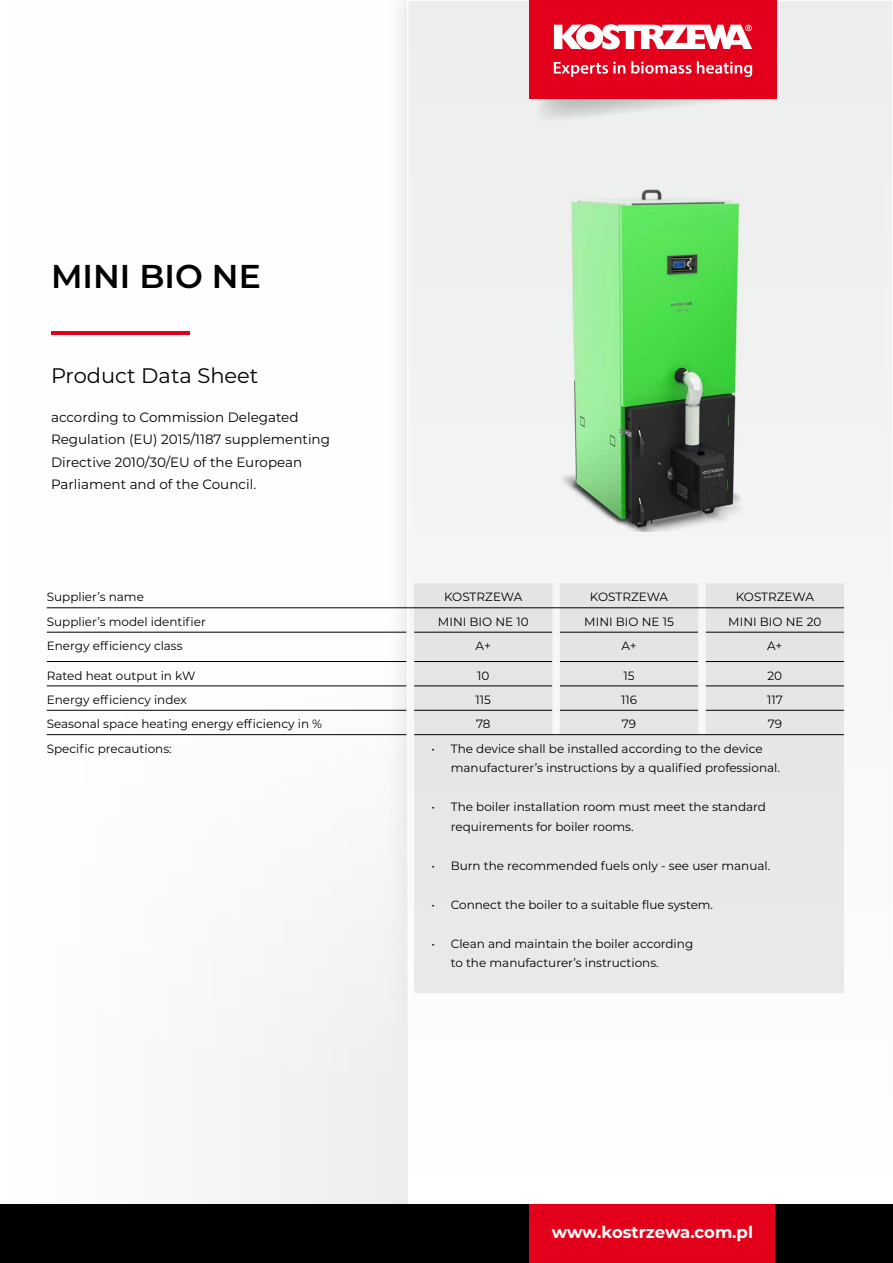
<style>
.page{position:relative;width:893px;height:1263px;background:#fff}
.page>*{position:absolute;margin:0;border:0;box-sizing:border-box;transform-origin:0 0}
.t1{font:600 33px "Montserrat";color:#000}
.t2{font:21px "Montserrat";color:#000}
.t3{font:700 16.5px "Montserrat";letter-spacing:-.005em;color:#fff}
.t4{font:13.5px/22.5px "Montserrat";color:#000}
.t5{font:12px/19.5px "Montserrat";color:#000}
</style>
<div class="page">
<div style="left:408px;top:0;width:485px;height:1204px;background:linear-gradient(to right,#f8f8f8,#f8f9f9)"></div>
<div style="left:0;top:1204px;width:893px;height:59px;background:#000"></div>
<div style="left:529px;top:1204px;width:246px;height:59px;background:#e2001a"></div>
<hr style="left:51px;top:331px;width:138px;height:4px;background:#e2001a">
<div style="left:414px;top:583px;width:430px;height:410px;background:#e6e7e7"></div>
<hr style="left:47px;top:661px;width:360px;height:1px;background:#000">
<hr style="left:414px;top:661px;width:138px;height:1px;background:#000">
<hr style="left:560px;top:661px;width:138px;height:1px;background:#000">
<hr style="left:706px;top:661px;width:138px;height:1px;background:#000">
<hr style="left:47px;top:686px;width:360px;height:1px;background:#000">
<hr style="left:414px;top:686px;width:138px;height:1px;background:#000">
<hr style="left:560px;top:686px;width:138px;height:1px;background:#000">
<hr style="left:706px;top:686px;width:138px;height:1px;background:#000">
<hr style="left:47px;top:710px;width:360px;height:1px;background:#000">
<hr style="left:414px;top:710px;width:138px;height:1px;background:#000">
<hr style="left:560px;top:710px;width:138px;height:1px;background:#000">
<hr style="left:706px;top:710px;width:138px;height:1px;background:#000">
<hr style="left:47px;top:632px;width:360px;height:1px;background:#000">
<hr style="left:414px;top:632px;width:138px;height:1px;background:#000">
<hr style="left:560px;top:632px;width:138px;height:1px;background:#000">
<hr style="left:706px;top:632px;width:138px;height:1px;background:#000">
<div style="left:552px;top:583px;width:8px;height:25px;background:#f6f6f6"></div>
<div style="left:698px;top:583px;width:8px;height:25px;background:#f6f6f6"></div>
<div style="left:844px;top:583px;width:7px;height:25px;background:#f6f6f6"></div>
<div style="left:552px;top:608px;width:8px;height:24px;background:#f6f6f7"></div>
<div style="left:698px;top:608px;width:8px;height:24px;background:#f6f6f7"></div>
<div style="left:844px;top:608px;width:7px;height:24px;background:#f6f6f7"></div>
<div style="left:552px;top:632px;width:8px;height:29px;background:#f6f7f7"></div>
<div style="left:698px;top:632px;width:8px;height:29px;background:#f6f7f7"></div>
<div style="left:844px;top:632px;width:7px;height:29px;background:#f6f7f7"></div>
<div style="left:552px;top:661px;width:8px;height:25px;background:#f7f7f7"></div>
<div style="left:698px;top:661px;width:8px;height:25px;background:#f7f7f7"></div>
<div style="left:844px;top:661px;width:7px;height:25px;background:#f7f7f7"></div>
<div style="left:552px;top:686px;width:8px;height:24px;background:#f7f7f8"></div>
<div style="left:698px;top:686px;width:8px;height:24px;background:#f7f7f8"></div>
<div style="left:844px;top:686px;width:7px;height:24px;background:#f7f7f8"></div>
<div style="left:552px;top:710px;width:8px;height:24px;background:#f8f8f8"></div>
<div style="left:698px;top:710px;width:8px;height:24px;background:#f8f8f8"></div>
<div style="left:844px;top:710px;width:7px;height:25px;background:#f8f8f8"></div>
<hr style="left:47px;top:734px;width:360px;height:1px;background:#000">
<hr style="left:414px;top:734px;width:142px;height:1px;background:#000">
<hr style="left:556px;top:734px;width:146px;height:1px;background:#000">
<hr style="left:702px;top:734px;width:142px;height:1px;background:#000">
<div style="left:844px;top:735px;width:7px;height:258px;background:#fff"></div>
<div style="left:407px;top:583px;width:7px;height:25px;background:#f6f6f6"></div>
<div style="left:407px;top:608px;width:7px;height:24px;background:#f6f6f7"></div>
<div style="left:407px;top:632px;width:7px;height:29px;background:#f6f7f7"></div>
<div style="left:407px;top:661px;width:7px;height:25px;background:#f7f7f7"></div>
<div style="left:407px;top:686px;width:7px;height:24px;background:#f7f7f8"></div>
<div style="left:407px;top:710px;width:7px;height:25px;background:#f8f8f8"></div>
<div style="left:407px;top:735px;width:7px;height:258px;background:#fff"></div>
<hr style="left:47px;top:607px;width:363px;height:1px;background:#000">
<hr style="left:410px;top:607px;width:146px;height:1px;background:#000">
<hr style="left:556px;top:607px;width:146px;height:1px;background:#000">
<hr style="left:702px;top:607px;width:142px;height:1px;background:#000">
<img style="left:415px;top:179px;width:471px;height:353px">
<div style="left:529px;top:0;width:248px;height:98px;background:#e2001a"></div>
<svg style="left:529px;top:24px;width:246px;height:109px"></svg>
<h1 class="t1" style="left:51px;top:252px;width:211px">MINI BIO NE</h1>
<h2 class="t2" style="left:51px;top:361px;width:209px">Product Data Sheet</h2>
<p class="t4" style="left:51px;top:405px;width:281px">according to Commission Delegated Regulation (EU) 2015/1187 supplementing Directive 2010/30/EU of the European Parliament and of the Council.</p>
<p class="t5" style="left:47px;top:587px;width:99px">Supplier’s name</p>
<p class="t5" style="left:444px;top:587px;width:80px">KOSTRZEWA</p>
<p class="t5" style="left:590px;top:587px;width:80px">KOSTRZEWA</p>
<p class="t5" style="left:736px;top:587px;width:80px">KOSTRZEWA</p>
<p class="t5" style="left:47px;top:611px;width:161px">Supplier’s model identifier</p>
<p class="t5" style="left:438px;top:611px;width:92px">MINI BIO NE 10</p>
<p class="t5" style="left:584px;top:611px;width:91px">MINI BIO NE 15</p>
<p class="t5" style="left:728px;top:611px;width:95px">MINI BIO NE 20</p>
<p class="t5" style="left:47px;top:636px;width:137px">Energy efficiency class</p>
<p class="t5" style="left:476px;top:636px;width:17px">A+</p>
<p class="t5" style="left:621px;top:636px;width:17px">A+</p>
<p class="t5" style="left:767px;top:636px;width:17px">A+</p>
<p class="t5" style="left:47px;top:665px;width:150px">Rated heat output in kW</p>
<p class="t5" style="left:477px;top:665px;width:14px">10</p>
<p class="t5" style="left:623px;top:665px;width:13px">15</p>
<p class="t5" style="left:767px;top:665px;width:16px">20</p>
<p class="t5" style="left:47px;top:689px;width:142px">Energy efficiency index</p>
<p class="t5" style="left:476px;top:689px;width:17px">115</p>
<p class="t5" style="left:621px;top:689px;width:17px">116</p>
<p class="t5" style="left:767px;top:689px;width:17px">117</p>
<p class="t5" style="left:47px;top:714px;width:277px">Seasonal space heating energy efficiency in %</p>
<p class="t5" style="left:476px;top:714px;width:16px">78</p>
<p class="t5" style="left:622px;top:714px;width:16px">79</p>
<p class="t5" style="left:768px;top:714px;width:16px">79</p>
<p class="t5" style="left:47px;top:738px;width:127px">Specific precautions:</p>
<p class="t5" style="left:451px;top:738px;width:331px;text-indent:-19px">• The device shall be installed according to the device manufacturer’s instructions by a qualified professional.</p>
<p class="t5" style="left:451px;top:797px;width:317px;text-indent:-19px">• The boiler installation room must meet the standard requirements for boiler rooms.</p>
<p class="t5" style="left:432px;top:855px;width:340px">• Burn the recommended fuels only - see user manual.</p>
<p class="t5" style="left:432px;top:894px;width:283px">• Connect the boiler to a suitable flue system.</p>
<p class="t5" style="left:451px;top:933px;width:244px;text-indent:-19px">• Clean and maintain the boiler according to the manufacturer’s instructions.</p>
<h3 class="t3" style="left:552px;top:1221px;width:203px">www.kostrzewa.com.pl</h3>
</div>
